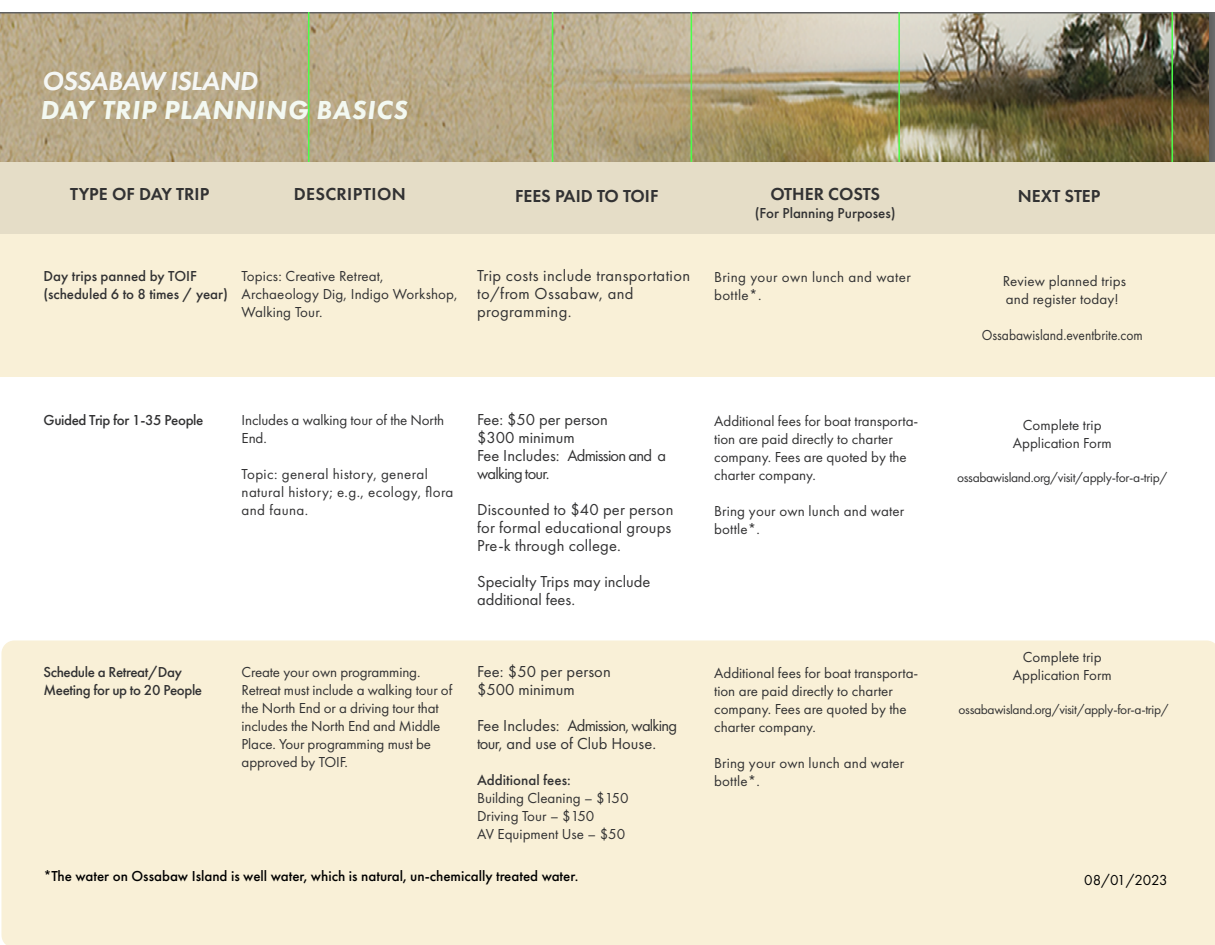
<style>
.page{position:relative;width:1215px;height:945px;background:#fff}
.page>*{position:absolute;margin:0;border:0;box-sizing:border-box;transform-origin:0 0}
.t1{font:italic 800 27px "Futura PT";letter-spacing:.025em;color:#f3f9f2}
.t2{font:italic 600 27px "Futura PT";letter-spacing:-.025em;color:#f5f7f5}
.t3{font:600 18px "Futura PT";color:#323233}
.t4{font:600 18px "Futura PT";letter-spacing:.02em;color:#323233}
.t5{font:16.5px/18px "Futura PT";color:#323233}
.t6{font:16.5px/18px "Futura PT";letter-spacing:.025em;color:#323233}
.t7{font:15px/18px "Futura PT";color:#323233}
.t8{font:15px/18px "Futura PT";letter-spacing:.025em;color:#323233}
.t9{font:500 15px/18px "Futura PT";letter-spacing:-.005em;color:#323233}
.t10{font:500 15px "Futura PT";color:#000}
.t11{font:500 15px/18px "Futura PT";letter-spacing:-.025em;color:#323233}
.t12{font:15px "Futura PT";color:#323233;scale:.9 1}
.t13{font:15px "Futura PT";letter-spacing:-.025em;color:#000}
.t14{font:13.5px "Futura PT";letter-spacing:-.025em;color:#323233}
</style>
<div class="page">
<div style="left:0;top:152px;width:1215px;height:82px;background:#e5ddc7"></div>
<img style="left:0;top:12px;width:1215px;height:150px">
<div style="left:0;top:234px;width:1215px;height:142px;background:#f9f0d7"></div>
<div style="left:2px;top:640px;width:1213px;height:305px;background:#f9f0d7"></div>
<h1 class="t2" style="left:42px;top:63px;width:217px">OSSABAW ISLAND</h1>
<h1 class="t1" style="left:40px;top:93px;width:369px">DAY TRIP PLANNING BASICS</h1>
<p class="t4" style="left:294px;top:183px;width:114px">DESCRIPTION</p>
<p class="t3" style="left:515px;top:185px;width:145px">FEES PAID TO TOIF</p>
<p class="t3" style="left:770px;top:183px;width:111px">OTHER COSTS</p>
<p class="t9" style="left:755px;top:204px;width:143px">(For Planning Purposes)</p>
<p class="t3" style="left:70px;top:183px;width:141px">TYPE OF DAY TRIP</p>
<p class="t3" style="left:1018px;top:185px;width:84px">NEXT STEP</p>
<p class="t9" style="left:44px;top:267px;width:186px">Day trips panned by TOIF (scheduled 6 to 8 times / year)</p>
<p class="t7" style="left:242px;top:267px;width:217px">Topics: Creative Retreat,<br>Archaeology Dig, Indigo Workshop,<br>Walking Tour.</p>
<p class="t6" style="left:477px;top:267px;width:215px">Trip costs include transportation to/from Ossabaw, and programming.</p>
<p class="t8" style="left:714px;top:268px;width:198px">Bring your own lunch and water bottle*.</p>
<p class="t7" style="left:1003px;top:271px;width:125px">Review planned trips and register today!</p>
<p class="t12" style="left:982px;top:326px;width:181px">Ossabawisland.eventbrite.com</p>
<p class="t11" style="left:44px;top:411px;width:161px">Guided Trip for 1-35 People</p>
<p class="t7" style="left:242px;top:411px;width:204px">Includes a walking tour of the North<br>End.</p>
<p class="t8" style="left:242px;top:465px;width:213px">Topic: general history, general natural history; e.g., ecology, flora and fauna.</p>
<p class="t5" style="left:477px;top:411px;width:191px">Fee: $50 per person<br>$300 minimum<br>Fee Includes: Admission and a walking tour.</p>
<p class="t5" style="left:477px;top:501px;width:198px">Discounted to $40 per person for formal educational groups<br>Pre-k through college.</p>
<p class="t5" style="left:477px;top:573px;width:175px">Specialty Trips may include additional fees.</p>
<p class="t7" style="left:714px;top:412px;width:206px">Additional fees for boat transporta&shy;tion are paid directly to charter company. Fees are quoted by the charter company.</p>
<p class="t7" style="left:714px;top:502px;width:192px">Bring your own lunch and water bottle*.</p>
<p class="t7" style="left:1013px;top:415px;width:100px;text-align:center">Complete trip<br>Application Form</p>
<p class="t14" style="left:957px;top:469px;width:212px">ossabawisland.org/visit/apply-for-a-trip/</p>
<p class="t11" style="left:44px;top:663px;width:160px">Schedule a Retreat/Day<br>Meeting for up to 20 People</p>
<p class="t7" style="left:242px;top:663px;width:212px">Create your own programming.<br>Retreat must include a walking tour of the North End or a driving tour that includes the North End and Middle<br>Place. Your programming must be approved by TOIF.</p>
<p class="t5" style="left:477px;top:663px;width:135px">Fee: $50 per person $500 minimum</p>
<p class="t5" style="left:477px;top:717px;width:201px">Fee Includes: Admission, walking tour, and use of Club House.</p>
<p class="t9" style="left:477px;top:771px;width:95px">Additional fees:</p>
<p class="t7" style="left:477px;top:789px;width:153px">Building Cleaning – $150<br>Driving Tour – $150<br>AV Equipment Use – $50</p>
<p class="t7" style="left:714px;top:664px;width:206px">Additional fees for boat transporta&shy;tion are paid directly to charter company. Fees are quoted by the charter company.</p>
<p class="t7" style="left:714px;top:754px;width:192px">Bring your own lunch and water bottle*.</p>
<p class="t7" style="left:1013px;top:648px;width:100px;text-align:center">Complete trip<br>Application Form</p>
<p class="t14" style="left:959px;top:701px;width:212px">ossabawisland.org/visit/apply-for-a-trip/</p>
<p class="t10" style="left:43px;top:867px;width:537px">*The water on Ossabaw Island is well water, which is natural, un-chemically treated water.</p>
<p class="t13" style="left:1084px;top:871px;width:85px">08/01/2023</p>
</div>
